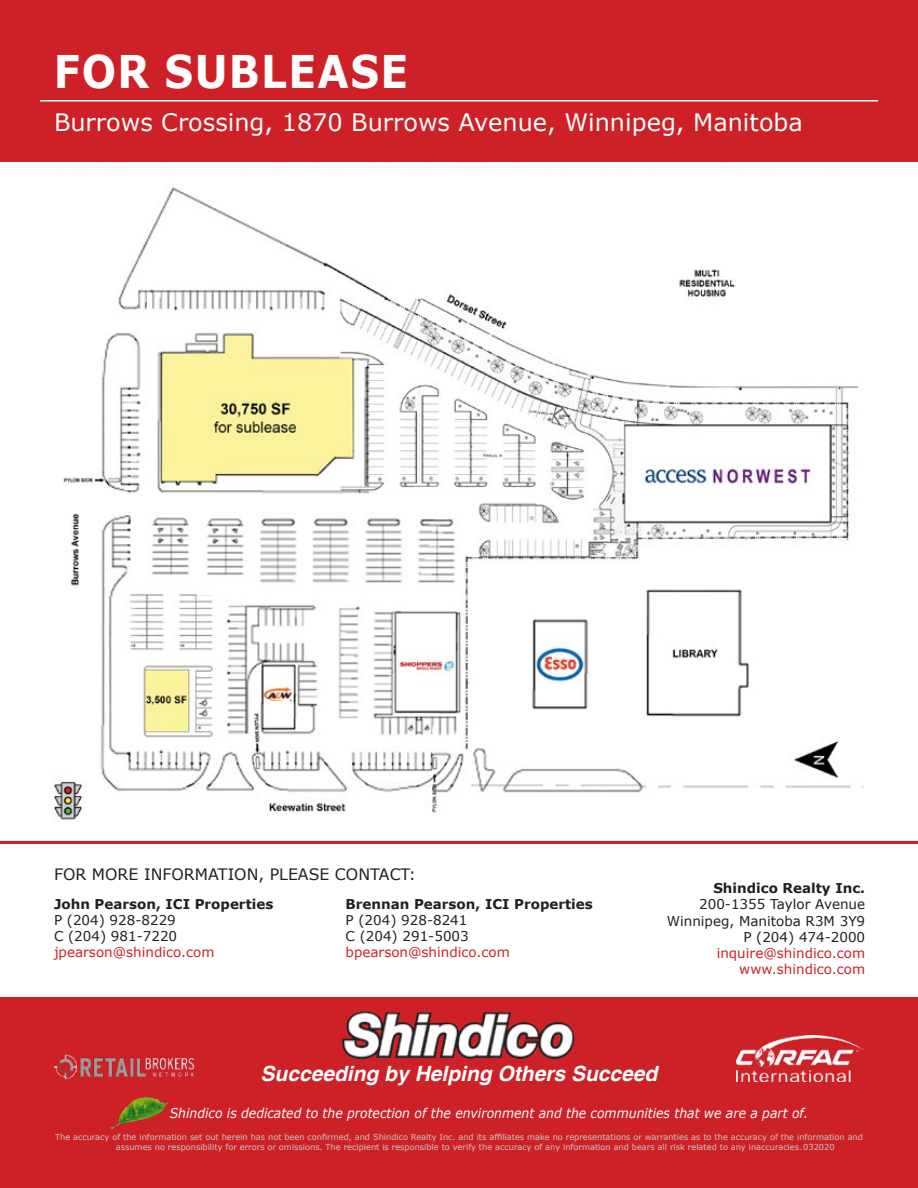
<style>
.page{position:relative;width:918px;height:1188px;background:#fff}
.page>*{position:absolute;margin:0;border:0;box-sizing:border-box;transform-origin:0 0}
.t1{font:700 45px "Verdana";letter-spacing:.035em;color:#fff;scale:.9 1}
.t2{font:24px "Verdana";color:#fff}
.t3{font:italic 700 21px "Helvetica";color:#fff}
.t4{font:15.75px "Verdana";color:#231f20}
.t5{font:13.5px/16.2px "Verdana";color:#231f20}
.t6{font:italic 13.5px "Verdana";color:#fff;scale:.92 1}
.t7{font:13.5px/16.2px "Verdana";color:#cd2027;text-align:right}
.t8{font:700 13.5px "Verdana";color:#231f20}
.t9{font:8.25px/9.9px "Verdana";color:#c7c8ca}
</style>
<div class="page">
<div style="left:0;top:0;width:918px;height:162px;background:#cd2027"></div>
<hr style="left:40px;top:100px;width:838px;height:1px;background:#fff">
<div style="left:0;top:998px;width:918px;height:190px;background:#cd2027"></div>
<img style="left:110px;top:1096px;width:58px;height:34px">
<hr style="left:0;top:841px;width:918px;height:3px;background:#cd2027">
<img style="left:342px;top:1011px;width:233px;height:49px">
<img style="left:54px;top:187px;width:810px;height:633px">
<img style="left:737px;top:1036px;width:127px;height:45px">
<img style="left:53px;top:1054px;width:142px;height:26px">
<h1 class="t1" style="left:54px;top:40px;width:395px">FOR SUBLEASE</h1>
<h2 class="t2" style="left:54px;top:106px;width:750px">Burrows Crossing, 1870 Burrows Avenue, Winnipeg, Manitoba</h2>
<h3 class="t4" style="left:54px;top:863px;width:363px">FOR MORE INFORMATION, PLEASE CONTACT:</h3>
<h3 class="t8" style="left:54px;top:894px;width:221px">John Pearson, ICI Properties</h3>
<h3 class="t5" style="left:54px;top:912px;width:125px">P (204) 928-8229<br>C (204) 981-7220</h3>
<h3 class="t7" style="left:54px;top:944px;width:162px">jpearson@shindico.com</h3>
<h3 class="t8" style="left:346px;top:894px;width:249px">Brennan Pearson, ICI Properties</h3>
<h3 class="t5" style="left:346px;top:912px;width:125px">P (204) 928-8241<br>C (204) 291-5003</h3>
<h3 class="t7" style="left:346px;top:944px;width:166px">bpearson@shindico.com</h3>
<h3 class="t8" style="left:713px;top:879px;width:153px">Shindico Realty Inc.</h3>
<h3 class="t5" style="left:667px;top:896px;width:200px;text-align:right">200-1355 Taylor Avenue<br>Winnipeg, Manitoba R3M 3Y9<br>P (204) 474-2000</h3>
<h3 class="t7" style="left:717px;top:945px;width:150px">inquire@shindico.com www.shindico.com</h3>
<h3 class="t3" style="left:261px;top:1060px;width:398px">Succeeding by Helping Others Succeed</h3>
<h3 class="t6" style="left:170px;top:1104px;width:696px">Shindico is dedicated to the protection of the environment and the communities that we are a part of.</h3>
<p class="t9" style="left:116px;top:1132px;width:749px;text-indent:-61px">The accuracy of the information set out herein has not been confirmed, and Shindico Realty Inc. and its affiliates make no representations or warranties as to the accuracy of the information and assumes no responsibility for errors or omissions. The recipient is responsible to verify the accuracy of any information and bears all risk related to any inaccuracies.032020</p>
</div>
